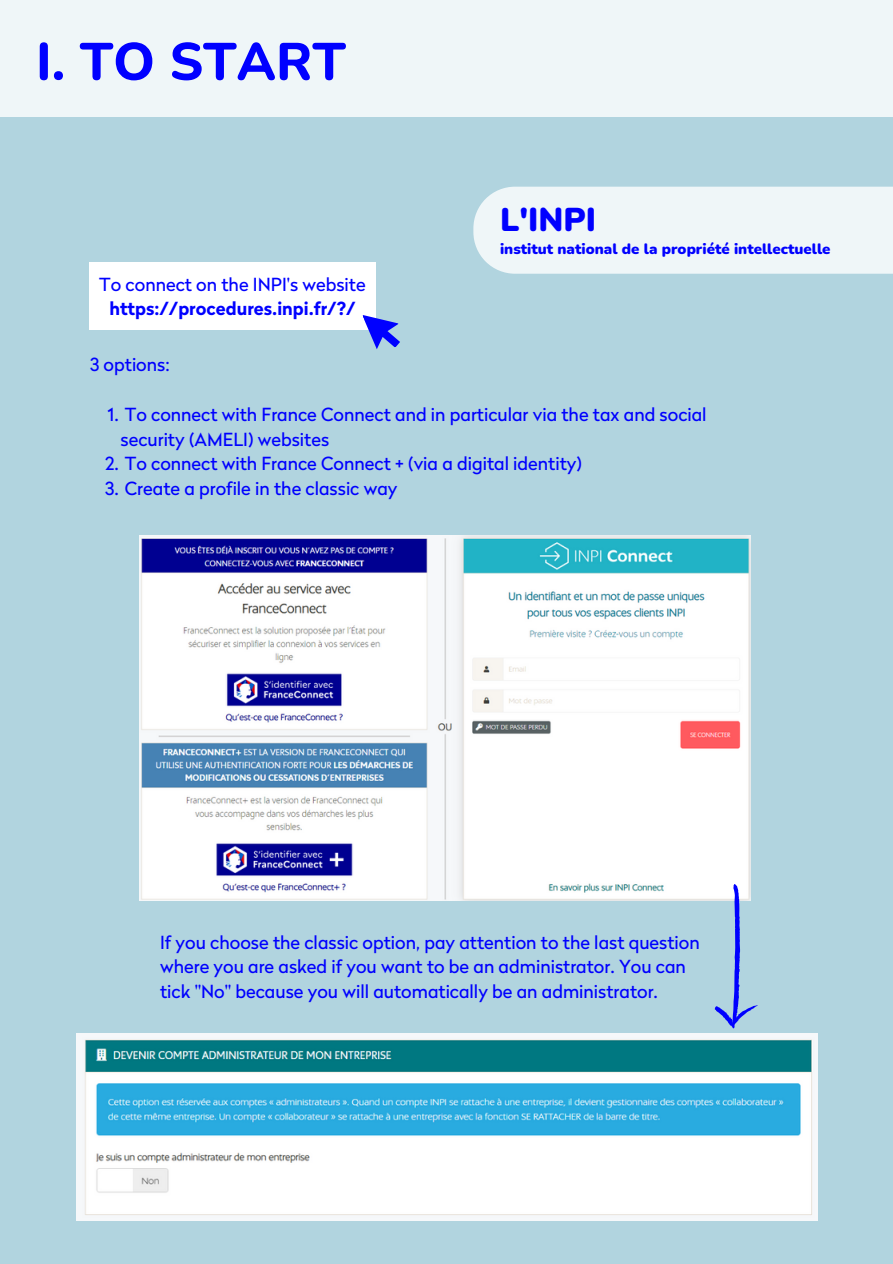
<style>
.page{position:relative;width:893px;height:1264px;background:#fff}
.page>*{position:absolute;margin:0;border:0;box-sizing:border-box;transform-origin:0 0}
.t1{font:800 52.5px "Nunito";color:#00f}
.t2{font:900 33px "Nunito";color:#00f}
.t3{font:18px/24.8px "Radikal";color:#00f}
.t4{font:700 18px/24.8px "Radikal";color:#00f;text-align:center}
.t5{font:900 15px "Nunito";color:#00f}
.s1{font-weight:400}
</style>
<div class="page">
<div style="left:0;top:0;width:892px;height:1263px;background:#b1d4df"></div>
<div style="left:0;top:0;width:892px;height:117px;background:#eff6f8"></div>
<div style="left:89px;top:263px;width:286px;height:67px;background:#fff"></div>
<div style="left:473px;top:187px;width:419px;height:87px;background:#eff6f8"></div>
<svg style="left:362px;top:306px;width:38px;height:43px"></svg>
<img style="left:139px;top:536px;width:611px;height:364px">
<img style="left:77px;top:1033px;width:740px;height:187px">
<svg style="left:714px;top:883px;width:44px;height:146px"></svg>
<p class="t1" style="left:36px;top:27px;width:311px">I. TO START</p>
<h3 class="t4" style="left:99px;top:271px;width:268px"><span class="s1">To connect on the INPI's website </span>https://procedures.inpi.fr/?/</h3>
<p class="t2" style="left:500px;top:198px;width:98px">L'INPI</p>
<p class="t5" style="left:500px;top:239px;width:332px">institut national de la propriété intellectuelle</p>
<p class="t3" style="left:90px;top:352px;width:81px">3 options:</p>
<p class="t3" style="left:120px;top:402px;width:587px;text-indent:-13px">1. To connect with France Connect and in particular via the tax and social security (AMELI) websites</p>
<p class="t3" style="left:105px;top:451px;width:478px">2. To connect with France Connect + (via a digital identity)</p>
<h3 class="t3" style="left:105px;top:476px;width:294px">3. Create a profile in the classic way</h3>
<p class="t3" style="left:160px;top:929px;width:541px">If you choose the classic option, pay attention to the last question where you are asked if you want to be an administrator. You can tick "No" because you will automatically be an administrator.</p>
</div>
